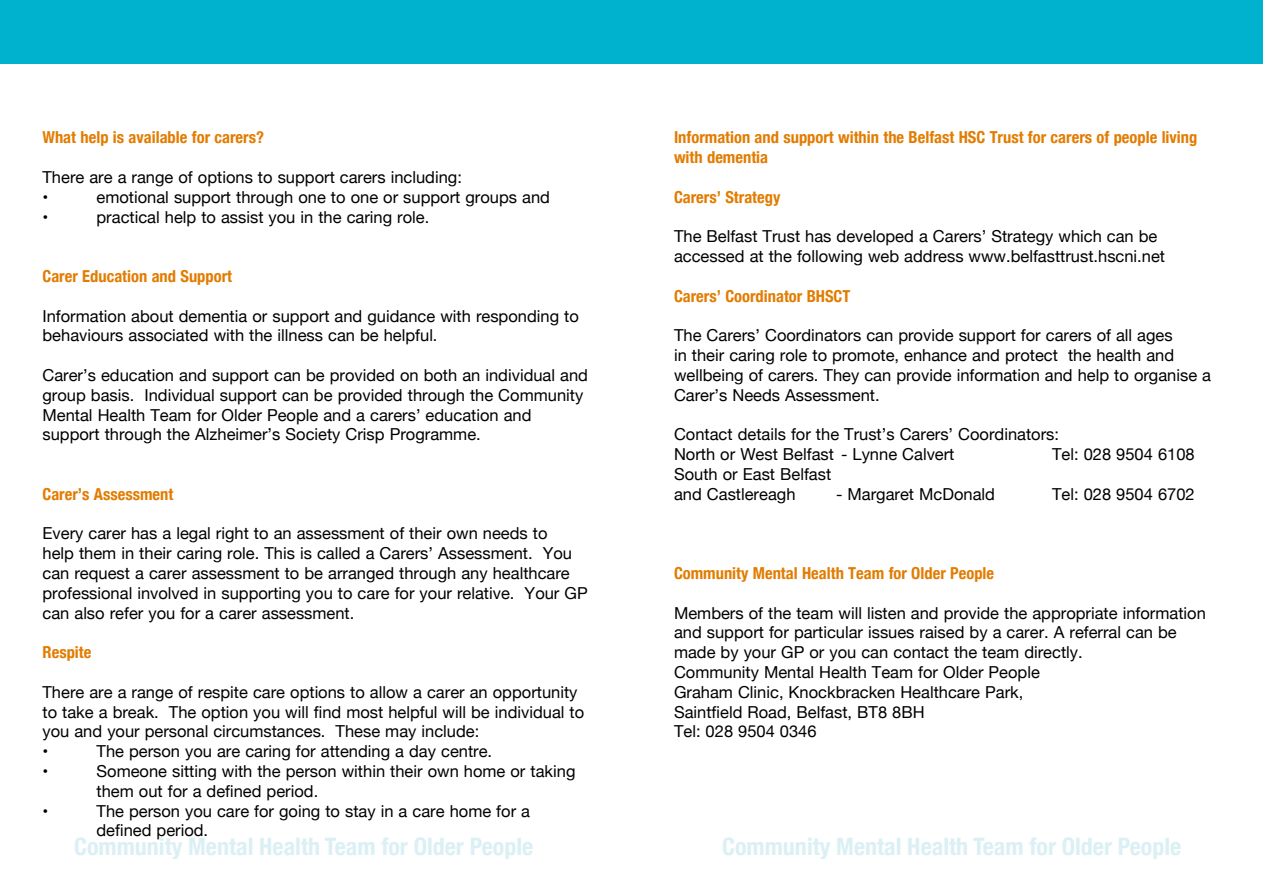
<style>
.page{position:relative;width:1263px;height:893px;background:#fff}
.page>*{position:absolute;margin:0;border:0;box-sizing:border-box;transform-origin:0 0}
.t1{font:700 condensed 24px "Helvetica Neue";color:#daf0f4}
.t2{font:16.5px/19.8px "Helvetica Neue";color:#000}
.t3{font:700 condensed 16.5px/19.8px "Helvetica Neue";color:#e27c00}
</style>
<div class="page">
<div style="left:0;top:0;width:1263px;height:63px;background:#00b2cd"></div>
<p class="t3" style="left:43px;top:127px;width:223px">What help is available for carers?</p>
<p class="t2" style="left:43px;top:168px;width:421px">There are a range of options to support carers including: •</p>
<p class="t2" style="left:97px;top:188px;width:455px">emotional support through one to one or support groups and</p>
<p class="t2" style="left:43px;top:208px;width:7px">•</p>
<p class="t2" style="left:97px;top:208px;width:334px">practical help to assist you in the caring role.</p>
<p class="t3" style="left:43px;top:265px;width:191px">Carer Education and Support</p>
<p class="t2" style="left:43px;top:307px;width:538px">Information about dementia or support and guidance with responding to behaviours associated with the illness can be helpful.</p>
<p class="t2" style="left:43px;top:366px;width:547px">Carer’s education and support can be provided on both an individual and group basis. Individual support can be provided through the Community Mental Health Team for Older People and a carers’ education and support through the Alzheimer’s Society Crisp Programme.</p>
<p class="t3" style="left:43px;top:483px;width:132px">Carer’s Assessment</p>
<p class="t2" style="left:43px;top:525px;width:547px">Every carer has a legal right to an assessment of their own needs to<br>help them in their caring role. This is called a Carers’ Assessment. You can request a carer assessment to be arranged through any healthcare professional involved in supporting you to care for your relative. Your GP can also refer you for a carer assessment.</p>
<p class="t3" style="left:43px;top:641px;width:50px">Respite</p>
<p class="t2" style="left:43px;top:683px;width:543px">There are a range of respite care options to allow a carer an opportunity to take a break. The option you will find most helpful will be individual to you and your personal circumstances. These may include:<br>•</p>
<p class="t2" style="left:97px;top:742px;width:397px">The person you are caring for attending a day centre.</p>
<p class="t3" style="left:674px;top:127px;width:525px">Information and support within the Belfast HSC Trust for carers of people living with dementia</p>
<p class="t3" style="left:674px;top:186px;width:108px">Carers’ Strategy</p>
<p class="t2" style="left:674px;top:228px;width:493px">The Belfast Trust has developed a Carers’ Strategy which can be accessed at the following web address www.belfasttrust.hscni.net</p>
<p class="t3" style="left:674px;top:285px;width:178px">Carers’ Coordinator BHSCT</p>
<p class="t2" style="left:674px;top:327px;width:539px">The Carers’ Coordinators can provide support for carers of all ages<br>in their caring role to promote, enhance and protect the health and wellbeing of carers. They can provide information and help to organise a Carer’s Needs Assessment.</p>
<p class="t2" style="left:674px;top:426px;width:387px">Contact details for the Trust’s Carers’ Coordinators:<br>North or West Belfast - Lynne Calvert</p>
<p class="t2" style="left:1052px;top:445px;width:144px">Tel: 028 9504 6108</p>
<p class="t2" style="left:674px;top:465px;width:159px">South or East Belfast and Castlereagh</p>
<p class="t2" style="left:836px;top:485px;width:160px">- Margaret McDonald</p>
<p class="t2" style="left:1052px;top:485px;width:144px">Tel: 028 9504 6702</p>
<p class="t3" style="left:674px;top:562px;width:322px">Community Mental Health Team for Older People</p>
<p class="t2" style="left:674px;top:604px;width:533px">Members of the team will listen and provide the appropriate information and support for particular issues raised by a carer. A referral can be made by your GP or you can contact the team directly.<br>Community Mental Health Team for Older People<br>Graham Clinic, Knockbracken Healthcare Park,<br>Saintfield Road, Belfast, BT8 8BH<br>Tel: 028 9504 0346</p>
<p class="t2" style="left:43px;top:762px;width:7px">•</p>
<p class="t2" style="left:97px;top:762px;width:480px">Someone sitting with the person within their own home or taking them out for a defined period.</p>
<p class="t2" style="left:43px;top:802px;width:7px">•</p>
<p class="t2" style="left:97px;top:802px;width:435px">The person you care for going to stay in a care home for a defined period.</p>
<h1 class="t1" style="left:74px;top:826px;width:461px">Community Mental Health Team for Older People</h1>
<h1 class="t1" style="left:722px;top:826px;width:461px">Community Mental Health Team for Older People</h1>
</div>
